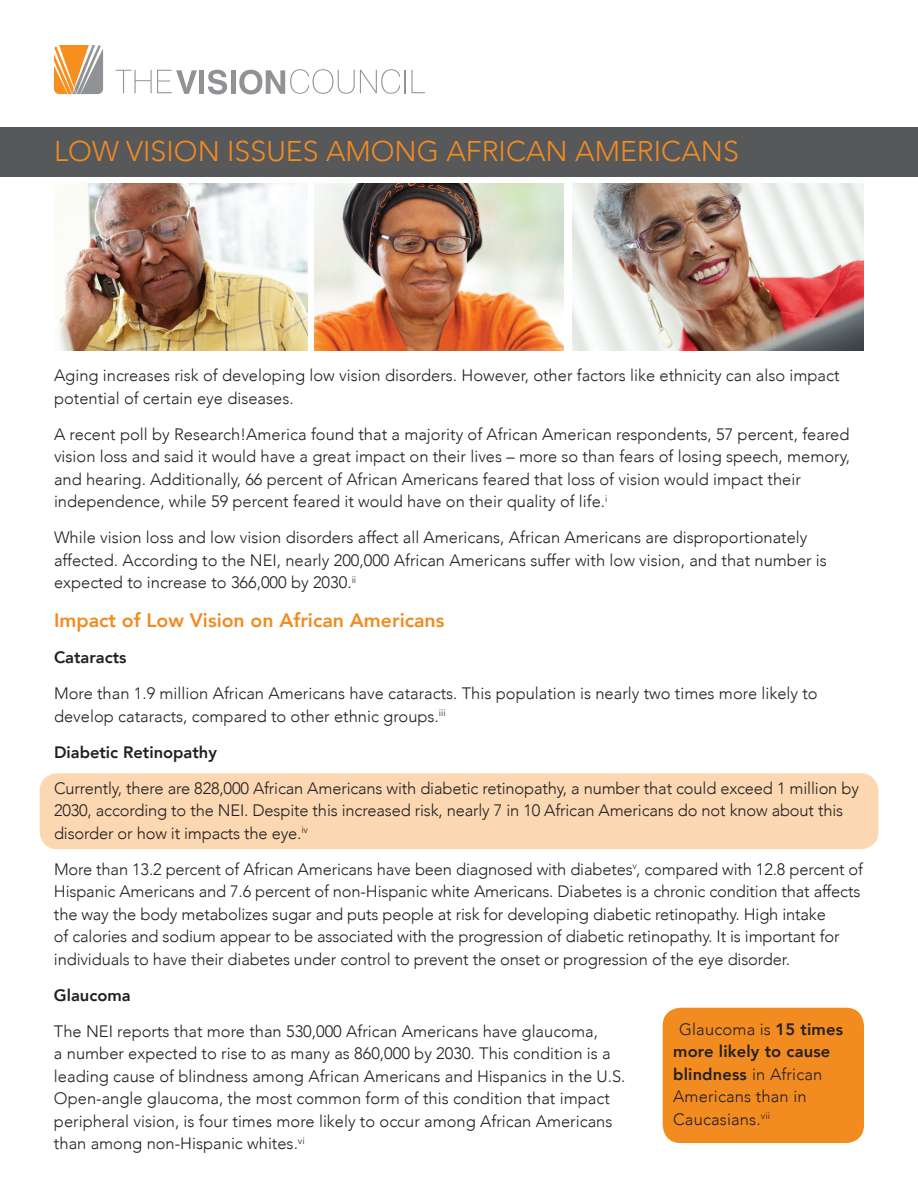
<style>
.page{position:relative;width:918px;height:1188px;background:#fff}
.page>*{position:absolute;margin:0;border:0;box-sizing:border-box;transform-origin:0 0}
.t1{font:300 28.5px "Avenir";color:#f28b20}
.t2{font:800 19.5px "Avenir";color:#f28b20}
.t3{font:300 16.5px/22.5px "Avenir";color:#231f20}
.t4{font:800 16.5px "Avenir";color:#231f20}
.s1{font-weight:800}
</style>
<div class="page">
<div style="left:40px;top:773px;width:838px;height:76px;background:#fbd7b2;border-radius:18px"></div>
<div style="left:199px;top:70px;width:5px;height:24px;background:#919295"></div>
<svg style="left:208px;top:70px;width:19px;height:24px"></svg>
<div style="left:231px;top:70px;width:5px;height:24px;background:#919295"></div>
<svg style="left:239px;top:69px;width:186px;height:25px"></svg>
<svg style="left:115px;top:70px;width:82px;height:24px"></svg>
<svg style="left:54px;top:45px;width:49px;height:49px;background:#d6a775"></svg>
<div style="left:0;top:127px;width:918px;height:49px;background:#57585a"></div>
<div style="left:663px;top:1008px;width:201px;height:135px;background:#f28b20;border-radius:18px"></div>
<img style="left:59px;top:184px;width:249px;height:167px">
<img style="left:315px;top:184px;width:249px;height:167px">
<img style="left:572px;top:184px;width:291px;height:167px">
<h1 class="t1" style="left:54px;top:135px;width:105px">Low Vision</h1>
<h1 class="t1" style="left:227px;top:135px;width:25px">Issues</h1>
<h1 class="t1" style="left:326px;top:135px;width:43px">Amon</h1>
<h1 class="t1" style="left:417px;top:135px;width:83px">g African</h1>
<h1 class="t1" style="left:575px;top:135px;width:39px">Americans</h1>
<p class="t3" style="left:54px;top:364px;width:787px">Aging increases risk of developing low vision disorders. However, other factors like ethnicity can also impact potential of certain eye diseases.</p>
<p class="t3" style="left:54px;top:423px;width:798px">A recent poll by Research!America found that a majority of African American respondents, 57 percent, feared vision loss and said it would have a great impact on their lives – more so than fears of losing speech, memory, and hearing. Additionally, 66 percent of African Americans feared that loss of vision would impact their independence, while 59 percent feared it would have on their quality of life.<sup>i</sup></p>
<p class="t3" style="left:54px;top:526px;width:774px">While vision loss and low vision disorders affect all Americans, African Americans are disproportionately affected. According to the NEI, nearly 200,000 African Americans suffer with low vision, and that number is expected to increase to 366,000 by 2030.<sup>ii</sup></p>
<p class="t2" style="left:54px;top:605px;width:392px">Impact of Low Vision on African Americans</p>
<p class="t4" style="left:54px;top:644px;width:74px">Cataracts</p>
<p class="t3" style="left:54px;top:682px;width:765px">More than 1.9 million African Americans have cataracts. This population is nearly two times more likely to develop cataracts, compared to other ethnic groups.<sup>iii</sup></p>
<p class="t4" style="left:54px;top:739px;width:164px">Diabetic Retinopathy</p>
<p class="t3" style="left:54px;top:777px;width:807px">Currently, there are 828,000 African Americans with diabetic retinopathy, a number that could exceed 1 million by<br>2030, according to the NEI. Despite this increased risk, nearly 7 in 10 African Americans do not know about this disorder or how it impacts the eye.<sup>iv</sup></p>
<p class="t3" style="left:54px;top:858px;width:811px">More than 13.2 percent of African Americans have been diagnosed with diabetes<sup>v</sup>, compared with 12.8 percent of Hispanic Americans and 7.6 percent of non-Hispanic white Americans. Diabetes is a chronic condition that affects the way the body metabolizes sugar and puts people at risk for developing diabetic retinopathy. High intake<br>of calories and sodium appear to be associated with the progression of diabetic retinopathy. It is important for individuals to have their diabetes under control to prevent the onset or progression of the eye disorder.</p>
<p class="t4" style="left:54px;top:982px;width:78px">Glaucoma</p>
<p class="t3" style="left:54px;top:1020px;width:573px">The NEI reports that more than 530,000 African Americans have glaucoma,<br>a number expected to rise to as many as 860,000 by 2030. This condition is a leading cause of blindness among African Americans and Hispanics in the U.S.<br>Open-angle glaucoma, the most common form of this condition that impact peripheral vision, is four times more likely to occur among African Americans than among non-Hispanic whites.<sup>vi</sup></p>
<p class="t3" style="left:673px;top:1018px;width:171px;text-indent:6px">Glaucoma is <span class="s1">15 times more likely to cause blindness</span> in African<br>Americans than in<br>Caucasians.<sup>vii</sup></p>
</div>
